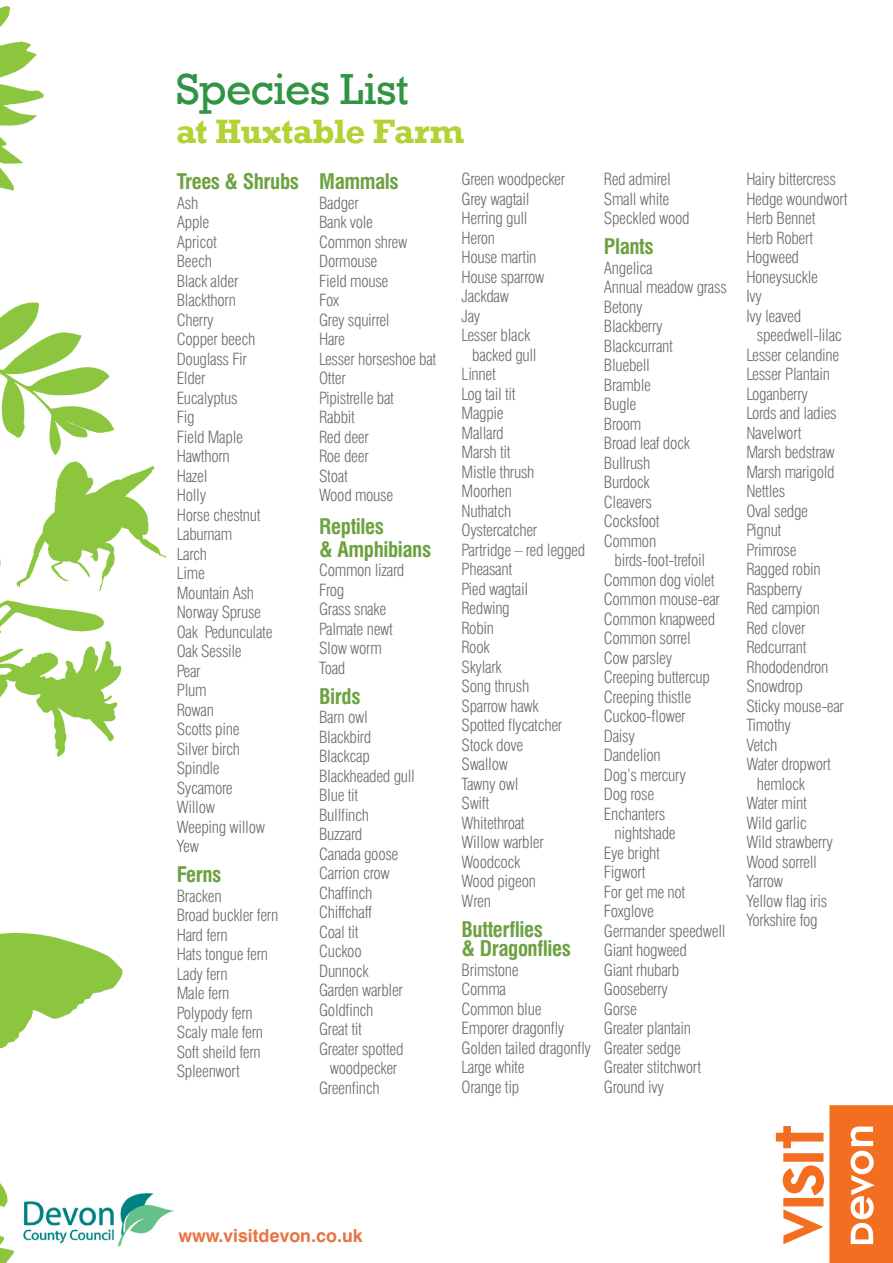
<style>
.page{position:relative;width:893px;height:1263px;background:#fff}
.page>*{position:absolute;margin:0;border:0;box-sizing:border-box;transform-origin:0 0}
.t1{font:44.55px "Rockwell";letter-spacing:-.015em;color:#309444}
.t2{font:700 34.65px "Rockwell";letter-spacing:-.015em;color:#b3d234}
.t3{font:700 condensed 21px/22.5px "Swiss 721 BT";letter-spacing:-.02em;color:#6da141}
.t4{font:700 18px "Swiss 721 BT";color:#e77546}
.t5{font:300 condensed 16.5px/19.5px "Swiss 721 BT";letter-spacing:-.02em;color:#69706c}
</style>
<div class="page">
<img style="left:0;top:6px;width:167px;height:1257px">
<svg style="left:776px;top:1105px;width:117px;height:158px"></svg>
<img style="left:24px;top:1193px;width:149px;height:54px">
<h1 class="t1" style="left:176px;top:64px;width:234px">Species List</h1>
<h2 class="t2" style="left:176px;top:111px;width:290px">at Huxtable Farm</h2>
<p class="t3" style="left:177px;top:170px;width:124px">Trees &amp; Shrubs</p>
<p class="t5" style="left:177px;top:193px;width:97px">Ash<br>Apple<br>Apricot<br>Beech<br>Black alder<br>Blackthorn<br>Cherry<br>Copper beech<br>Douglass Fir<br>Elder<br>Eucalyptus<br>Fig<br>Field Maple<br>Hawthorn<br>Hazel<br>Holly<br>Horse chestnut<br>Laburnam<br>Larch<br>Lime<br>Mountain Ash<br>Norway Spruse<br>Oak Pedunculate<br>Oak Sessile<br>Pear<br>Plum<br>Rowan<br>Scotts pine<br>Silver birch<br>Spindle<br>Sycamore<br>Willow<br>Weeping willow<br>Yew</p>
<p class="t3" style="left:177px;top:863px;width:46px">Ferns</p>
<p class="t5" style="left:177px;top:886px;width:103px">Bracken<br>Broad buckler fern<br>Hard fern<br>Hats tongue fern<br>Lady fern<br>Male fern<br>Polypody fern<br>Scaly male fern<br>Soft sheild fern<br>Spleenwort</p>
<p class="t3" style="left:319px;top:170px;width:81px">Mammals</p>
<p class="t5" style="left:319px;top:193px;width:119px">Badger<br>Bank vole<br>Common shrew<br>Dormouse<br>Field mouse<br>Fox<br>Grey squirrel<br>Hare<br>Lesser horseshoe bat<br>Otter<br>Pipistrelle bat<br>Rabbit<br>Red deer<br>Roe deer<br>Stoat<br>Wood mouse</p>
<p class="t3" style="left:319px;top:515px;width:114px">Reptiles<br>&amp; Amphibians</p>
<p class="t5" style="left:319px;top:561px;width:86px">Common lizard<br>Frog<br>Grass snake<br>Palmate newt<br>Slow worm<br>Toad</p>
<p class="t3" style="left:319px;top:685px;width:43px">Birds</p>
<p class="t5" style="left:319px;top:708px;width:50px">Barn owl</p>
<p class="t5" style="left:319px;top:727px;width:53px">Blackbird</p>
<p class="t5" style="left:319px;top:747px;width:52px">Blackcap</p>
<p class="t5" style="left:319px;top:766px;width:97px">Blackheaded gull</p>
<p class="t5" style="left:319px;top:786px;width:41px">Blue tit</p>
<p class="t5" style="left:319px;top:805px;width:51px">Bullfinch</p>
<p class="t5" style="left:319px;top:825px;width:44px">Buzzard</p>
<p class="t5" style="left:319px;top:844px;width:81px">Canada goose</p>
<p class="t5" style="left:319px;top:864px;width:72px">Carrion crow</p>
<p class="t5" style="left:319px;top:883px;width:55px">Chaffinch</p>
<p class="t5" style="left:319px;top:903px;width:54px">Chiffchaff</p>
<p class="t5" style="left:319px;top:922px;width:41px">Coal tit</p>
<p class="t5" style="left:319px;top:942px;width:44px">Cuckoo</p>
<p class="t5" style="left:319px;top:961px;width:51px">Dunnock</p>
<p class="t5" style="left:319px;top:981px;width:85px">Garden warbler</p>
<p class="t5" style="left:319px;top:1000px;width:56px">Goldfinch</p>
<p class="t5" style="left:319px;top:1020px;width:44px">Great tit</p>
<p class="t5" style="left:319px;top:1039px;width:86px">Greater spotted</p>
<p class="t5" style="left:330px;top:1059px;width:69px">woodpecker</p>
<p class="t5" style="left:319px;top:1078px;width:62px">Greenfinch</p>
<p class="t5" style="left:462px;top:169px;width:105px">Green woodpecker</p>
<p class="t5" style="left:462px;top:189px;width:69px">Grey wagtail</p>
<p class="t5" style="left:462px;top:208px;width:68px">Herring gull</p>
<p class="t5" style="left:462px;top:228px;width:35px">Heron</p>
<p class="t5" style="left:462px;top:247px;width:76px">House martin</p>
<p class="t5" style="left:462px;top:267px;width:84px">House sparrow</p>
<p class="t5" style="left:462px;top:286px;width:49px">Jackdaw</p>
<p class="t5" style="left:462px;top:306px;width:20px">Jay</p>
<p class="t5" style="left:462px;top:325px;width:70px">Lesser black</p>
<p class="t5" style="left:472px;top:345px;width:66px">backed gull</p>
<p class="t5" style="left:462px;top:364px;width:36px">Linnet</p>
<p class="t5" style="left:462px;top:384px;width:56px">Log tail tit</p>
<p class="t5" style="left:462px;top:403px;width:44px">Magpie</p>
<p class="t5" style="left:462px;top:423px;width:43px">Mallard</p>
<p class="t5" style="left:462px;top:442px;width:50px">Marsh tit</p>
<p class="t5" style="left:462px;top:462px;width:74px">Mistle thrush</p>
<p class="t5" style="left:462px;top:481px;width:52px">Moorhen</p>
<p class="t5" style="left:462px;top:501px;width:51px">Nuthatch</p>
<p class="t5" style="left:462px;top:520px;width:77px">Oystercatcher</p>
<p class="t5" style="left:462px;top:540px;width:125px">Partridge – red legged</p>
<p class="t5" style="left:462px;top:559px;width:52px">Pheasant</p>
<p class="t5" style="left:462px;top:579px;width:68px">Pied wagtail</p>
<p class="t5" style="left:462px;top:598px;width:50px">Redwing</p>
<p class="t5" style="left:462px;top:618px;width:34px">Robin</p>
<p class="t5" style="left:462px;top:637px;width:30px">Rook</p>
<p class="t5" style="left:462px;top:657px;width:42px">Skylark</p>
<p class="t5" style="left:462px;top:676px;width:69px">Song thrush</p>
<p class="t5" style="left:462px;top:696px;width:79px">Sparrow hawk</p>
<p class="t5" style="left:462px;top:715px;width:102px">Spotted flycatcher</p>
<p class="t5" style="left:462px;top:735px;width:63px">Stock dove</p>
<p class="t5" style="left:462px;top:754px;width:48px">Swallow</p>
<p class="t5" style="left:462px;top:774px;width:59px">Tawny owl</p>
<p class="t5" style="left:462px;top:793px;width:29px">Swift</p>
<p class="t5" style="left:462px;top:813px;width:65px">Whitethroat</p>
<p class="t5" style="left:462px;top:832px;width:84px">Willow warbler</p>
<p class="t5" style="left:462px;top:852px;width:60px">Woodcock</p>
<p class="t5" style="left:462px;top:871px;width:76px">Wood pigeon</p>
<p class="t5" style="left:462px;top:891px;width:31px">Wren</p>
<p class="t3" style="left:462px;top:919px;width:111px;line-height:19.5px">Butterflies<br>&amp; Dragonflies</p>
<p class="t5" style="left:462px;top:960px;width:131px">Brimstone<br>Comma<br>Common blue<br>Emporer dragonfly<br>Golden tailed dragonfly<br>Large white<br>Orange tip</p>
<p class="t5" style="left:604px;top:169px;width:87px">Red admirel<br>Small white<br>Speckled wood</p>
<p class="t3" style="left:604px;top:235px;width:51px">Plants</p>
<p class="t5" style="left:604px;top:258px;width:124px">Angelica<br>Annual meadow grass<br>Betony<br>Blackberry<br>Blackcurrant<br>Bluebell<br>Bramble<br>Bugle<br>Broom<br>Broad leaf dock<br>Bullrush<br>Burdock<br>Cleavers<br>Cocksfoot<br>Common</p>
<p class="t5" style="left:615px;top:550px;width:92px">birds-foot-trefoil</p>
<p class="t5" style="left:604px;top:570px;width:112px">Common dog violet</p>
<p class="t5" style="left:604px;top:589px;width:118px">Common mouse-ear</p>
<p class="t5" style="left:604px;top:609px;width:113px">Common knapweed</p>
<p class="t5" style="left:604px;top:628px;width:88px">Common sorrel</p>
<p class="t5" style="left:604px;top:648px;width:70px">Cow parsley</p>
<p class="t5" style="left:604px;top:667px;width:108px">Creeping buttercup</p>
<p class="t5" style="left:604px;top:687px;width:89px">Creeping thistle</p>
<p class="t5" style="left:604px;top:706px;width:83px">Cuckoo-flower</p>
<p class="t5" style="left:604px;top:726px;width:33px">Daisy</p>
<p class="t5" style="left:604px;top:745px;width:58px">Dandelion</p>
<p class="t5" style="left:604px;top:765px;width:83px">Dog’s mercury</p>
<p class="t5" style="left:604px;top:784px;width:52px">Dog rose</p>
<p class="t5" style="left:604px;top:804px;width:63px">Enchanters</p>
<p class="t5" style="left:615px;top:823px;width:63px">nightshade</p>
<p class="t5" style="left:604px;top:843px;width:57px">Eye bright</p>
<p class="t5" style="left:604px;top:862px;width:43px">Figwort</p>
<p class="t5" style="left:604px;top:882px;width:83px">For get me not</p>
<p class="t5" style="left:604px;top:901px;width:52px">Foxglove</p>
<p class="t5" style="left:604px;top:921px;width:123px">Germander speedwell</p>
<p class="t5" style="left:604px;top:940px;width:85px">Giant hogweed</p>
<p class="t5" style="left:604px;top:960px;width:77px">Giant rhubarb</p>
<p class="t5" style="left:604px;top:979px;width:66px">Gooseberry</p>
<p class="t5" style="left:604px;top:999px;width:34px">Gorse</p>
<p class="t5" style="left:604px;top:1018px;width:88px">Greater plantain</p>
<p class="t5" style="left:604px;top:1038px;width:78px">Greater sedge</p>
<p class="t5" style="left:604px;top:1057px;width:99px">Greater stitchwort</p>
<p class="t5" style="left:604px;top:1077px;width:61px">Ground ivy</p>
<p class="t5" style="left:746px;top:169px;width:103px">Hairy bittercress<br>Hedge woundwort<br>Herb Bennet<br>Herb Robert<br>Hogweed<br>Honeysuckle<br>Ivy<br>Ivy leaved</p>
<p class="t5" style="left:757px;top:325px;width:86px">speedwell-lilac</p>
<p class="t5" style="left:746px;top:345px;width:95px">Lesser celandine</p>
<p class="t5" style="left:746px;top:364px;width:85px">Lesser Plantain</p>
<p class="t5" style="left:746px;top:384px;width:63px">Loganberry</p>
<p class="t5" style="left:746px;top:403px;width:92px">Lords and ladies</p>
<p class="t5" style="left:746px;top:423px;width:57px">Navelwort</p>
<p class="t5" style="left:746px;top:442px;width:90px">Marsh bedstraw</p>
<p class="t5" style="left:746px;top:462px;width:90px">Marsh marigold</p>
<p class="t5" style="left:746px;top:481px;width:40px">Nettles</p>
<p class="t5" style="left:746px;top:501px;width:63px">Oval sedge</p>
<p class="t5" style="left:746px;top:521px;width:37px">Pignut</p>
<p class="t5" style="left:746px;top:540px;width:52px">Primrose</p>
<p class="t5" style="left:746px;top:560px;width:76px">Ragged robin</p>
<p class="t5" style="left:746px;top:579px;width:58px">Raspberry</p>
<p class="t5" style="left:746px;top:599px;width:75px">Red campion</p>
<p class="t5" style="left:746px;top:618px;width:61px">Red clover</p>
<p class="t5" style="left:746px;top:638px;width:62px">Redcurrant</p>
<p class="t5" style="left:746px;top:657px;width:84px">Rhododendron</p>
<p class="t5" style="left:746px;top:677px;width:58px">Snowdrop</p>
<p class="t5" style="left:746px;top:696px;width:99px">Sticky mouse-ear</p>
<p class="t5" style="left:746px;top:716px;width:46px">Timothy</p>
<p class="t5" style="left:746px;top:735px;width:32px">Vetch</p>
<p class="t5" style="left:746px;top:755px;width:86px">Water dropwort</p>
<p class="t5" style="left:757px;top:774px;width:50px">hemlock</p>
<p class="t5" style="left:746px;top:794px;width:62px">Water mint</p>
<p class="t5" style="left:746px;top:813px;width:62px">Wild garlic</p>
<p class="t5" style="left:746px;top:833px;width:88px">Wild strawberry</p>
<p class="t5" style="left:746px;top:852px;width:72px">Wood sorrell</p>
<p class="t5" style="left:746px;top:872px;width:38px">Yarrow</p>
<p class="t5" style="left:746px;top:891px;width:82px">Yellow flag iris</p>
<p class="t5" style="left:746px;top:911px;width:73px">Yorkshire fog</p>
<p class="t4" style="left:178px;top:1225px;width:186px">www.visitdevon.co.uk</p>
</div>
